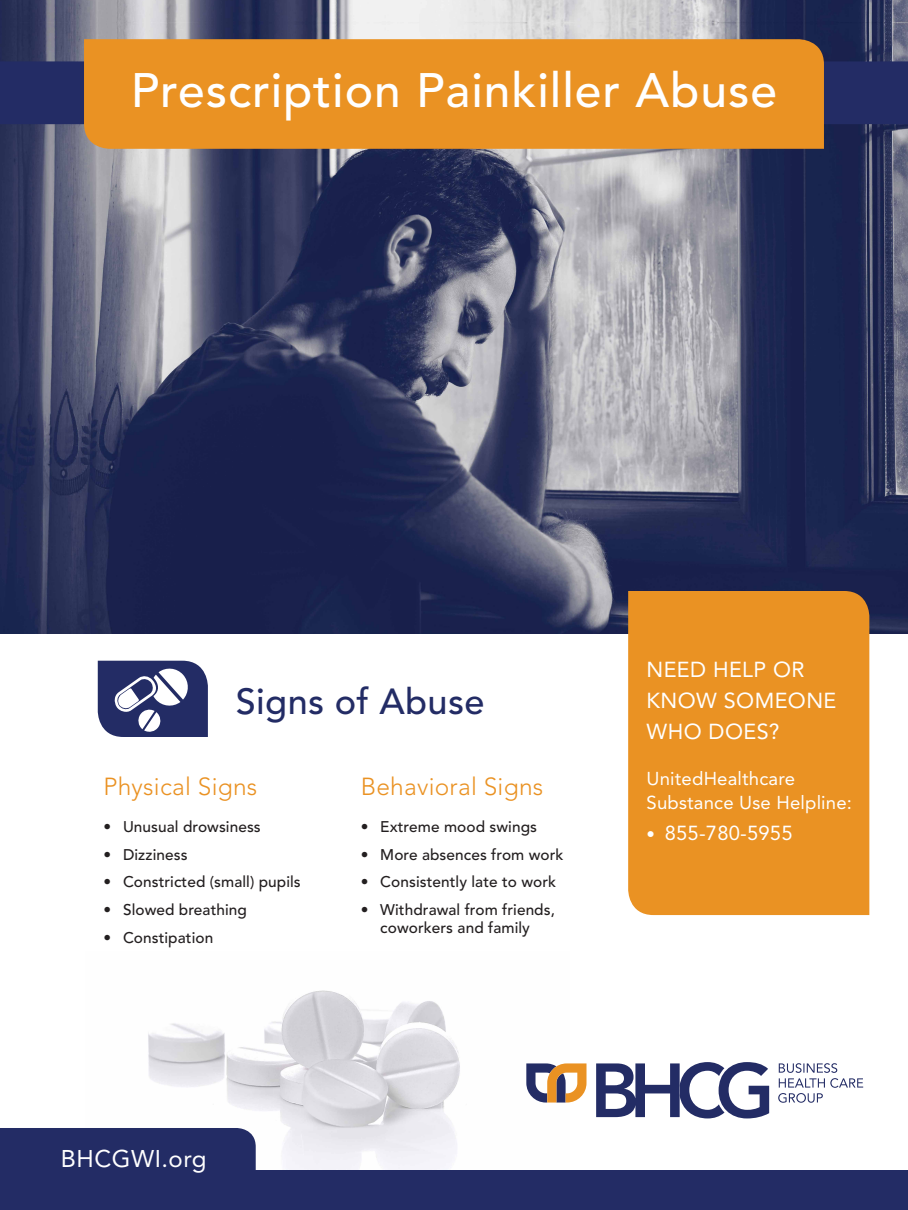
<style>
.page{position:relative;width:908px;height:1210px;background:#fff}
.page>*{position:absolute;margin:0;border:0;box-sizing:border-box;transform-origin:0 0}
.t1{font:500 47.95px "Avenir LT Std";letter-spacing:.02em;color:#fff}
.t2{font:500 36.05px "Avenir LT Std";letter-spacing:.01em;color:#232c65}
.t3{font:300 24.5px "Avenir LT Std";letter-spacing:.01em;color:#ea9223}
.t4{font:24.04px "Avenir LT Std";letter-spacing:.02em;color:#fff}
.t5{font:21.56px/31.1px "Avenir LT Std";letter-spacing:.02em;color:#fff}
.t6{font:20.16px "Avenir LT Std";letter-spacing:.01em;color:#fff}
.t7{font:18.55px/24.5px "Avenir LT Std";letter-spacing:.01em;color:#fff}
.t8{font:500 15.4px/18.2px "Avenir LT Std";letter-spacing:.005em;color:#231f20;text-align:center}
.s1{font-size:16.8px}
</style>
<div class="page">
<img style="left:0;top:0;width:907px;height:634px">
<img style="left:148px;top:990px;width:421px;height:181px">
<svg style="left:596px;top:1062px;width:173px;height:56px"></svg>
<svg style="left:778px;top:1093px;width:44px;height:9px"></svg>
<svg style="left:778px;top:1063px;width:84px;height:24px"></svg>
<svg style="left:526px;top:1063px;width:60px;height:39px"></svg>
<div style="left:0;top:61px;width:907px;height:63px;background:#232c65"></div>
<div style="left:0;top:1128px;width:255px;height:43px;background:#232c65"></div>
<div style="left:0;top:1171px;width:907px;height:39px;background:#232c65"></div>
<div style="left:628px;top:591px;width:241px;height:324px;background:#ea9223"></div>
<div style="left:84px;top:39px;width:739px;height:110px;background:#ea9223"></div>
<svg style="left:98px;top:660px;width:110px;height:77px"></svg>
<h1 class="t1" style="left:131px;top:63px;width:647px">Prescription Painkiller Abuse</h1>
<h2 class="t2" style="left:236px;top:681px;width:250px">Signs of Abuse</h2>
<h3 class="t3" style="left:103px;top:772px;width:155px">Physical Signs</h3>
<p class="t8" style="left:103px;top:818px;width:159px">• Unusual drowsiness</p>
<p class="t8" style="left:103px;top:845px;width:86px">• Dizziness</p>
<p class="t8" style="left:103px;top:873px;width:199px">• Constricted (small) pupils</p>
<p class="t8" style="left:103px;top:901px;width:145px">• Slowed breathing</p>
<p class="t8" style="left:103px;top:928px;width:111px">• Constipation</p>
<h3 class="t3" style="left:360px;top:772px;width:184px">Behavioral Signs</h3>
<p class="t8" style="left:360px;top:818px;width:178px">• Extreme mood swings</p>
<p class="t8" style="left:360px;top:845px;width:204px">• More absences from work</p>
<p class="t8" style="left:360px;top:873px;width:197px">• Consistently late to work</p>
<p class="t8" style="left:360px;top:901px;width:196px">• Withdrawal from friends, coworkers and family</p>
<h3 class="t4" style="left:61px;top:1145px;width:147px">BHCGWI.org</h3>
<h3 class="t5" style="left:646px;top:654px;width:191px">NEED HELP OR<br>KNOW SOMEONE<br>WHO DOES?</h3>
<p class="t7" style="left:646px;top:766px;width:207px">UnitedHealthcare<br>Substance Use Helpline:</p>
<h3 class="t6" style="left:646px;top:822px;width:147px"><span class="s1">•</span> 855-780-5955</h3>
</div>
